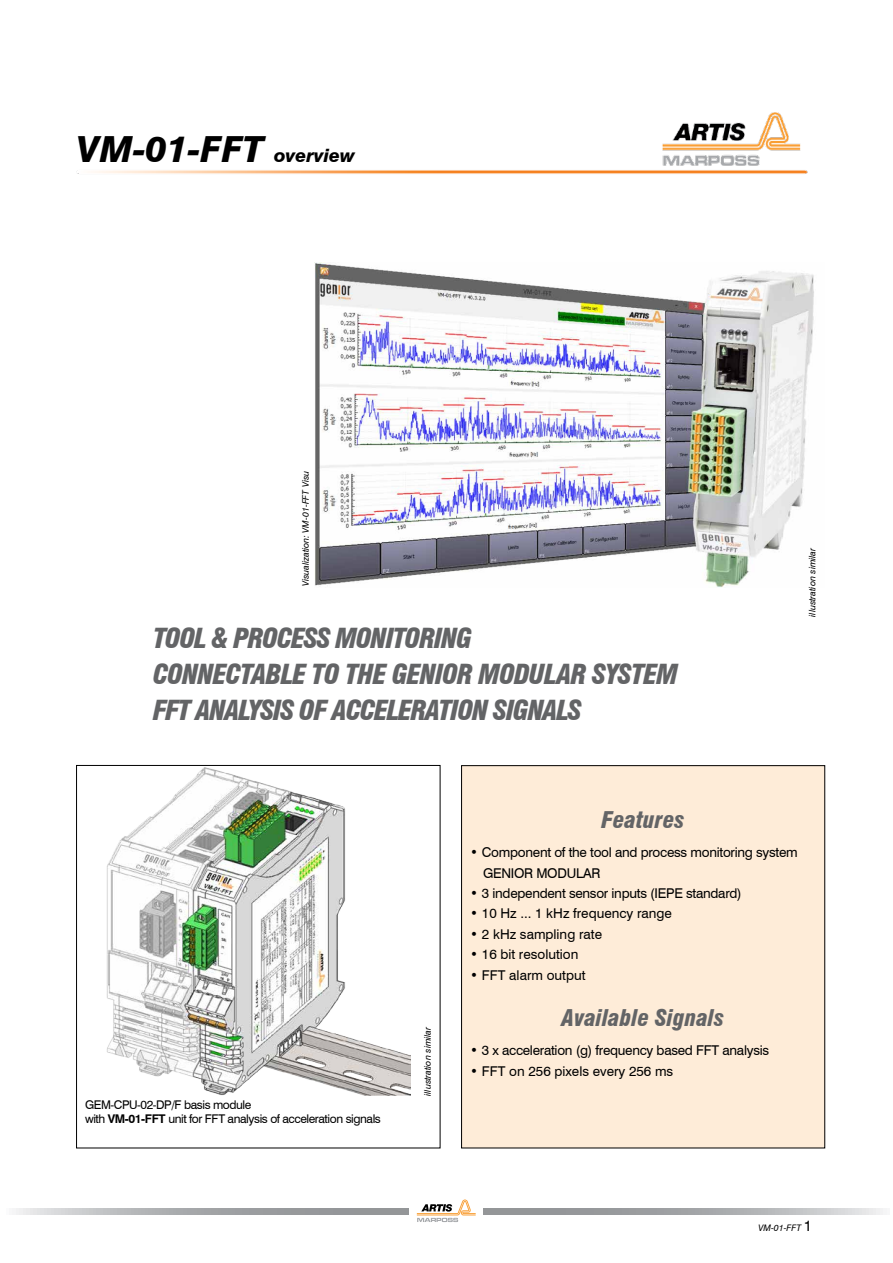
<style>
.page{position:relative;width:893px;height:1263px;background:#fff}
.page>*{position:absolute;margin:0;border:0;box-sizing:border-box;transform-origin:0 0}
.t1{font:italic 800 36px "Swiss 721 BT";color:#000}
.t2{font:italic 900 condensed 27px/36px "Swiss 721 BT";letter-spacing:-.045em;color:#636466}
.t3{font:italic 900 condensed 22.5px "Swiss 721 BT";color:#636466}
.t4{font:13.5px/20.4px "Swiss 721 BT";letter-spacing:-.02em;color:#000}
.t5{font:13.5px "Swiss 721 BT";color:#000}
.t6{font:12px/14.4px "Swiss 721 BT";letter-spacing:-.035em;color:#000}
.t7{font:italic 9px "Swiss 721 BT";letter-spacing:-.01em;color:#000}
.s1{font-size:18px}
.s2{font-weight:700}
.s3{font-style:normal;font-size:15px}
</style>
<div class="page">
<svg style="left:16px;top:1209px;width:867px;height:6px;background:#acaeb0"></svg>
<div style="left:409px;top:1184px;width:73px;height:54px;background:#fff"></div>
<svg style="left:417px;top:1199px;width:59px;height:23px"></svg>
<img style="left:76px;top:112px;width:732px;height:62px">
<img style="left:315px;top:263px;width:499px;height:324px">
<img style="left:106px;top:767px;width:305px;height:329px">
<div style="left:76px;top:765px;width:364px;height:383px;border:1px solid #000"></div>
<div style="left:462px;top:766px;width:363px;height:382px;background:#feecd8"></div>
<div style="left:461px;top:765px;width:364px;height:383px;border:1px solid #000"></div>
<h1 class="t1" style="left:77px;top:127px;width:280px">VM-01-FFT <span class="s1">overview</span></h1>
<p class="t7" style="left:300px;top:586px;width:117px;rotate:-90deg">Visualization: VM-01-FFT Visu</p>
<h2 class="t2" style="left:153px;top:620px;width:527px">TOOL &amp; PROCESS MONITORING<br>CONNECTA BLE TO THE GENIOR MODULAR SYSTEM<br>FFT ANA LYSIS OF ACCELERATION SIGNALS</h2>
<p class="t7" style="left:807px;top:617px;width:70px;rotate:-90deg">illustration similar</p>
<p class="t6" style="left:85px;top:1097px;width:297px">GEM-CPU-02-DP/F basis module<br>with <span class="s2">VM-01-FFT</span> unit for FFT analysis of acceleration signals</p>
<p class="t7" style="left:422px;top:1096px;width:70px;rotate:-90deg">illustration similar</p>
<h3 class="t3" style="left:602px;top:806px;width:85px">FEATURES</h3>
<p class="t4" style="left:483px;top:842px;width:316px;text-indent:-13px">• Component of the tool and process monitoring system<br>GENIOR MODULAR</p>
<p class="t4" style="left:470px;top:883px;width:273px">• 3 independent sensor inputs (IEPE standard)</p>
<p class="t5" style="left:470px;top:905px;width:203px">• 10 Hz ... 1 kHz frequency range</p>
<p class="t5" style="left:470px;top:926px;width:133px">• 2 kHz sampling rate</p>
<p class="t5" style="left:470px;top:946px;width:110px">• 16 bit resolution</p>
<p class="t5" style="left:470px;top:967px;width:117px">• FFT alarm output</p>
<h3 class="t3" style="left:562px;top:1004px;width:164px">AVAILABLE SIGNALS</h3>
<p class="t4" style="left:470px;top:1040px;width:300px">• 3 x acceleration (g) frequency based FFT analysis</p>
<p class="t5" style="left:470px;top:1062px;width:205px">• FFT on 256 pixels every 256 ms</p>
<p class="t7" style="left:759px;top:1223px;width:55px">VM-01-FFT <span class="s3">1</span></p>
</div>
